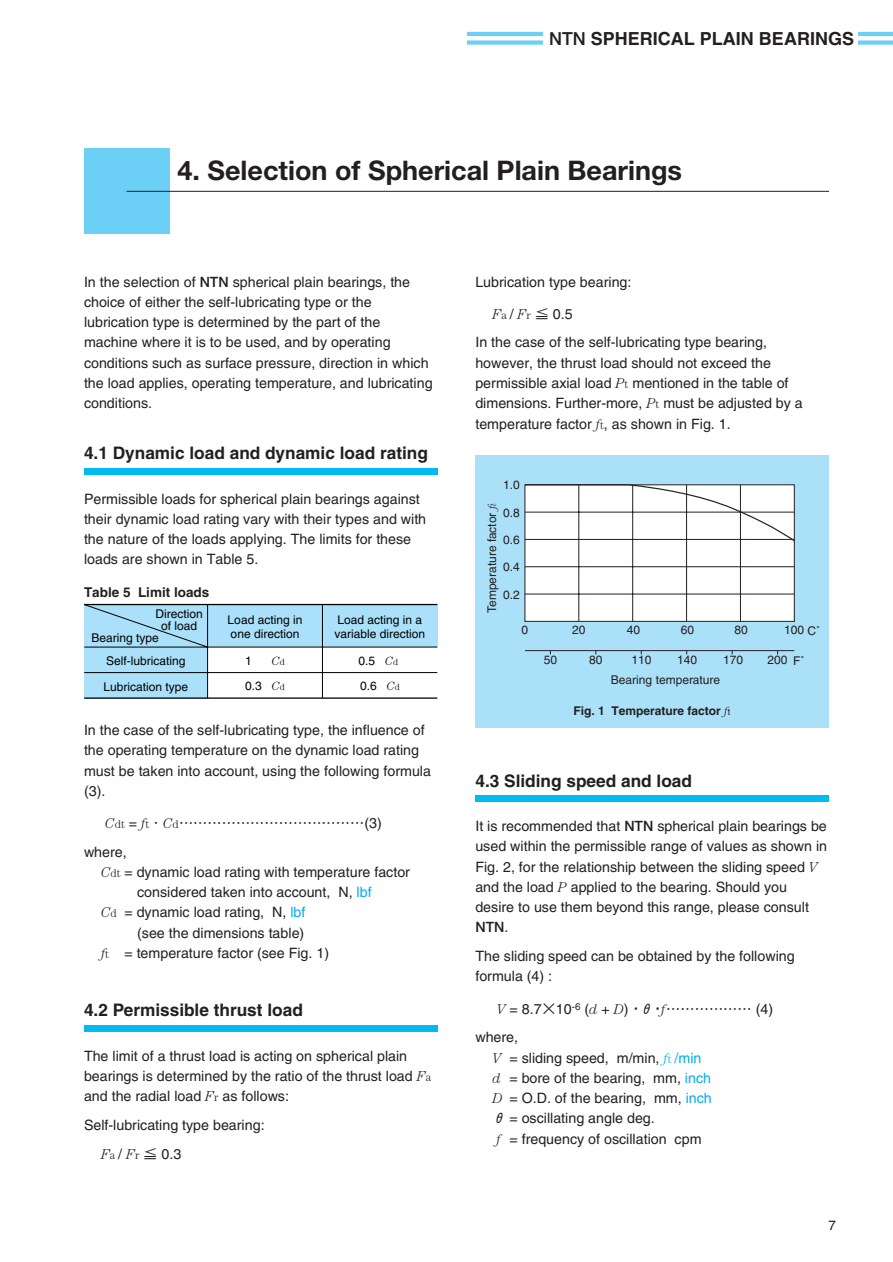
<style>
.page{position:relative;width:893px;height:1262px;background:#fff}
.page>*{position:absolute;margin:0;border:0;box-sizing:border-box;transform-origin:0 0}
.t1{font:700 27px "Helvetica Neue";color:#231f20}
.t2{font:700 18px "Helvetica";color:#231f20}
.t3{font:700 17.25px "Helvetica";color:#231f20}
.t4{font:14.25px/20.2px "Helvetica";color:#231f20}
.t5{font:14.25px "Osaka";color:#231f20}
.t6{font:500 14.25px "Helvetica Neue";color:#231f20}
.t7{font:700 13.5px "Helvetica";color:#231f20}
.t8{font:13.5px "Helvetica";color:#231f20}
.t9{font:12px/14.2px "Helvetica";color:#000}
.t10{font:12px/19.5px "Helvetica";color:#231f20}
.t11{font:700 12px "Helvetica";color:#231f20}
.t12{font:italic 300 12px "Century";color:#000}
.s1{font-family:"Helvetica Neue";font-weight:500}
.s2{font-family:"Century";font-weight:300;font-style:italic}
.s3{font-family:"Century";font-weight:300;font-size:11.25px}
.s4{font-family:"Gothic BBB";font-weight:500}
.s5{font-style:normal;font-size:9px}
.s6{font-family:"Century";font-weight:300;font-size:9px}
.s7{font-family:"Helvetica"}
.s8{font-family:"Ryumin";font-weight:300}
.s9{color:#00aeef}
.s10{font-family:"Century";font-weight:300;font-style:italic;font-size:9px}
.s11{font-weight:400;font-size:9px}
.s12{font-family:"Helvetica";font-weight:400}
.s13{font-family:"Osaka"}
.s14{font-family:"Century";font-weight:300;font-style:italic;color:#00aeef}
.s15{font-family:"Century";font-weight:300;font-size:11.25px;color:#00aeef}
</style>
<div class="page">
<hr style="left:467px;top:32px;width:425px;height:4px;background:#6bcff6">
<div style="left:467px;top:40px;width:425px;height:5px;background:#6bcff6"></div>
<div style="left:543px;top:28px;width:315px;height:21px;background:#fff"></div>
<div style="left:84px;top:149px;width:85px;height:85px;background:#6bcff6"></div>
<hr style="left:127px;top:191px;width:702px;height:1px;background:#231f20">
<div style="left:84px;top:468px;width:353px;height:6px;background:#00baf1"></div>
<div style="left:84px;top:1025px;width:353px;height:6px;background:#00baf1"></div>
<div style="left:475px;top:795px;width:353px;height:6px;background:#00baf1"></div>
<svg style="left:84px;top:604px;width:354px;height:94px"></svg>
<div style="left:475px;top:455px;width:353px;height:272px;background:#abe0f9"></div>
<div style="left:524px;top:484px;width:270px;height:137px;background:#fff"></div>
<hr style="left:525px;top:566px;width:269px;height:1px;background:#231f20">
<hr style="left:525px;top:594px;width:269px;height:1px;background:#231f20">
<hr style="left:578px;top:485px;width:1px;height:136px;background:#231f20">
<hr style="left:632px;top:485px;width:1px;height:136px;background:#231f20">
<hr style="left:686px;top:485px;width:1px;height:136px;background:#231f20">
<hr style="left:740px;top:485px;width:1px;height:136px;background:#231f20">
<hr style="left:525px;top:650px;width:269px;height:1px;background:#231f20">
<svg style="left:524px;top:484px;width:271px;height:58px"></svg>
<p class="t2" style="left:549px;top:32px;width:306px"><span class="s1">NTN</span> SPHERICAL PLAIN BEARINGS</p>
<h1 class="t1" style="left:177px;top:161px;width:506px">4. Selection of Spherical Plain Bearings</h1>
<p class="t4" style="left:84px;top:273px;width:350px">In the selection of <span class="s1">NTN</span> spherical plain bearings, the choice of either the self-lubricating type or the lubrication type is determined by the part of the machine where it is to be used, and by operating conditions such as surface pressure, direction in which the load applies, operating temperature, and lubricating conditions.</p>
<p class="t4" style="left:475px;top:273px;width:158px">Lubrication type bearing:</p>
<p class="t4" style="left:475px;top:301px;width:293px;line-height:28.5px;text-indent:17px"><span class="s2">F</span><span class="s3">a</span> / <span class="s2">F</span><span class="s3">r</span> <span class="s4">≦</span> 0.5<br>In the case of the self-lubricating type bearing,</p>
<p class="t4" style="left:475px;top:354px;width:329px">however, the thrust load should not exceed the permissible axial load <span class="s2">P</span><span class="s3">t</span> mentioned in the table of dimensions. Further-more, <span class="s2">P</span><span class="s3">t</span> must be adjusted by a temperature factor <span class="s2">f</span><span class="s3">t</span>, as shown in Fig. 1.</p>
<p class="t3" style="left:84px;top:446px;width:345px">4.1 Dynamic load and dynamic load rating</p>
<p class="t4" style="left:84px;top:490px;width:344px">Permissible loads for spherical plain bearings against their dynamic load rating vary with their types and with the nature of the loads applying. The limits for these loads are shown in Table 5.</p>
<p class="t7" style="left:84px;top:587px;width:127px">Table 5 Limit loads</p>
<p class="t9" style="left:156px;top:608px;width:49px">Direction</p>
<p class="t9" style="left:161px;top:620px;width:38px">of load</p>
<p class="t9" style="left:91px;top:631px;width:69px">Bearing type</p>
<p class="t9" style="left:103px;top:649px;width:86px;line-height:25.5px">Self-lubricating<br>Lubrication type</p>
<p class="t9" style="left:228px;top:613px;width:76px">Load acting in one direction</p>
<p class="t9" style="left:245px;top:654px;width:8px">1</p>
<p class="t12" style="left:272px;top:656px;width:15px">C<span class="s5">d</span></p>
<p class="t9" style="left:245px;top:680px;width:41px">0.3 <span class="s2">C</span><span class="s6">d</span></p>
<p class="t9" style="left:334px;top:613px;width:92px">Load acting in a variable direction</p>
<p class="t9" style="left:358px;top:649px;width:43px;line-height:25.5px">0.5 <span class="s2">C</span><span class="s6">d<br></span>0.6 <span class="s2">C</span><span class="s6">d</span></p>
<p class="t4" style="left:84px;top:721px;width:348px">In the case of the self-lubricating type, the influence of the operating temperature on the dynamic load rating must be taken into account, using the following formula (3).</p>
<p class="t5" style="left:105px;top:813px;width:278px"><span class="s2">C</span><span class="s3">dt</span> <span class="s7">=</span> <span class="s2">f</span><span class="s3">t</span> <span class="s8">･</span> <span class="s2">C</span><span class="s3">d</span>⋯⋯⋯⋯⋯⋯⋯⋯⋯⋯⋯⋯⋯<span class="s7">(3)</span></p>
<p class="t4" style="left:84px;top:842px;width:44px">where,</p>
<p class="t4" style="left:101px;top:863px;width:310px"><span class="s2">C</span><span class="s3">dt</span> = dynamic load rating with temperature factor</p>
<p class="t4" style="left:137px;top:883px;width:236px">considered taken into account, N, <span class="s9">lbf</span></p>
<p class="t4" style="left:101px;top:903px;width:206px"><span class="s2">C</span><span class="s3">d</span> = dynamic load rating, N, <span class="s9">lbf</span></p>
<p class="t4" style="left:137px;top:923px;width:169px">(see the dimensions table)</p>
<p class="t4" style="left:101px;top:944px;width:230px"><span class="s2">f</span><span class="s3">t</span> = temperature factor (see Fig. 1)</p>
<p class="t3" style="left:84px;top:1003px;width:220px">4.2 Permissible thrust load</p>
<p class="t4" style="left:84px;top:1047px;width:348px">The limit of a thrust load is acting on spherical plain bearings is determined by the ratio of the thrust load <span class="s2">F</span><span class="s3">a </span>and the radial load <span class="s2">F</span><span class="s3">r</span> as follows:</p>
<p class="t4" style="left:101px;top:1111px;width:165px;line-height:29.2px;text-indent:-17px">Self-lubricating type bearing:<br><span class="s2">F</span><span class="s3">a</span> / <span class="s2">F</span><span class="s3">r</span> <span class="s4">≦</span> 0.3</p>
<p class="t10" style="left:503px;top:476px;width:18px">1.0</p>
<p class="t10" style="left:503px;top:504px;width:18px">0.8</p>
<p class="t10" style="left:503px;top:531px;width:18px">0.6</p>
<p class="t10" style="left:503px;top:558px;width:18px">0.4</p>
<p class="t10" style="left:503px;top:586px;width:18px">0.2</p>
<p class="t10" style="left:483px;top:613px;width:111px;rotate:-90deg">Temperature factor <span class="s2">f</span><span class="s10">t</span></p>
<p class="t10" style="left:626px;top:621px;width:15px">40</p>
<p class="t10" style="left:680px;top:621px;width:15px">60</p>
<p class="t10" style="left:734px;top:621px;width:15px">80</p>
<p class="t10" style="left:784px;top:621px;width:38px">100 C˚</p>
<p class="t10" style="left:793px;top:652px;width:13px">F˚</p>
<p class="t10" style="left:521px;top:621px;width:8px">0</p>
<p class="t10" style="left:572px;top:621px;width:15px">20</p>
<p class="t10" style="left:543px;top:651px;width:15px">50</p>
<p class="t10" style="left:589px;top:651px;width:15px">80</p>
<p class="t10" style="left:610px;top:651px;width:111px;text-indent:21px">110<br>Bearing temperature</p>
<p class="t10" style="left:677px;top:651px;width:22px">140</p>
<p class="t10" style="left:723px;top:651px;width:22px">170</p>
<p class="t10" style="left:767px;top:651px;width:22px">200</p>
<p class="t11" style="left:573px;top:706px;width:158px">Fig. 1 Temperature factor <span class="s2">f</span><span class="s11">t</span></p>
<p class="t3" style="left:475px;top:774px;width:218px">4.3 Sliding speed and load</p>
<p class="t4" style="left:475px;top:817px;width:353px">It is recommended that <span class="s1">NTN</span> spherical plain bearings be used within the permissible range of values as shown in Fig. 2, for the relationship between the sliding speed <span class="s2">V </span>and the load <span class="s2">P</span> applied to the bearing. Should you desire to use them beyond this range, please consult</p>
<p class="t6" style="left:475px;top:922px;width:34px">NTN<span class="s12">.</span></p>
<p class="t4" style="left:475px;top:947px;width:321px">The sliding speed can be obtained by the following formula (4) :</p>
<p class="t4" style="left:475px;top:995px;width:299px;line-height:28.5px;text-indent:21px"><span class="s2">V</span> = 8.7<span class="s4">×</span>10<sup>-6</sup> (<span class="s2">d</span> + <span class="s2">D</span>) <span class="s4">･θ･</span><span class="s2">f</span><span class="s13">⋯⋯⋯⋯⋯⋯</span> (4) where,</p>
<p class="t4" style="left:492px;top:1048px;width:221px"><span class="s2">V</span> = sliding speed, m/min, <span class="s14">f</span><span class="s15">t</span> <span class="s9">/min </span><span class="s2">d</span> = bore of the bearing, mm, <span class="s9">inch<br></span><span class="s2">D</span> = O.D. of the bearing, mm, <span class="s9">inch </span><span class="s4">θ</span> = oscillating angle deg.<br><span class="s2">f</span> = frequency of oscillation cpm</p>
<p class="t8" style="left:828px;top:1220px;width:9px">7</p>
</div>
